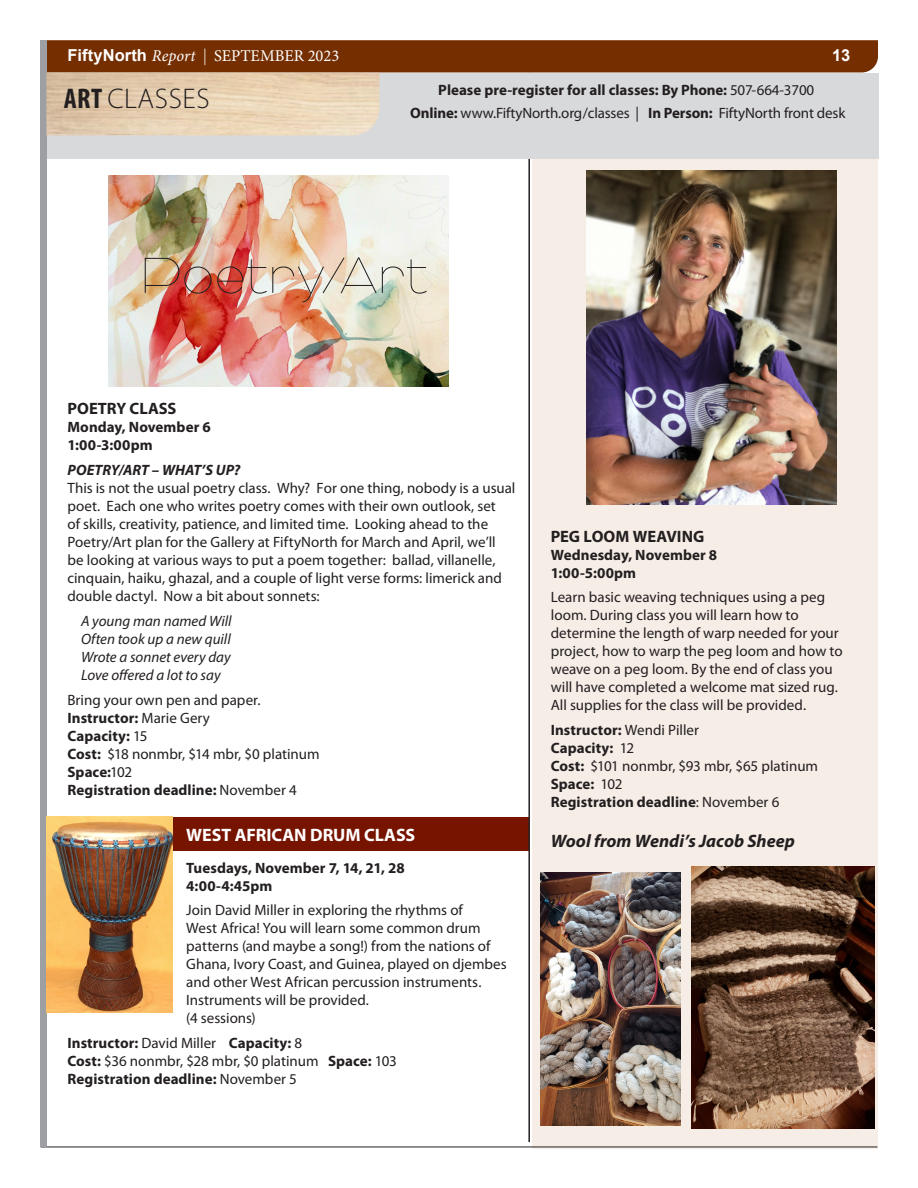
<style>
.page{position:relative;width:918px;height:1188px;background:#fff}
.page>*{position:absolute;margin:0;border:0;box-sizing:border-box;transform-origin:0 0}
.t1{font:100 54px "Arbotek";letter-spacing:-.015em;color:#231f20}
.t2{font:300 28.5px "Myriad Pro";letter-spacing:.02em;color:#231f20}
.t3{font:italic 700 18px "Myriad Pro";color:#231f20}
.t4{font:700 18px "Myriad Pro";letter-spacing:-.005em;color:#fff}
.t5{font:16.5px "Minion Pro";color:#fff;scale:.7 1}
.t6{font:700 16.5px "Myriad Pro";color:#231f20}
.t7{font:700 16.5px "Arial";color:#fff}
.t8{font:15px/18px "Myriad Pro";color:#231f20}
.t9{font:700 15px "Myriad Pro";letter-spacing:.005em;color:#231f20}
.t10{font:italic 15px "Myriad Pro";color:#231f20}
.t11{font:italic 700 15px "Myriad Pro";color:#231f20}
.s1{font-family:"Arial";font-weight:700}
.s2{font-style:italic}
.s3{font-weight:700;font-stretch:condensed}
.s4{font-weight:400}
.s5{font-weight:700}
</style>
<div class="page">
<div style="left:174px;top:817px;width:355px;height:33px;background:#761400"></div>
<div style="left:532px;top:148px;width:346px;height:1001px;background:#f6ede7"></div>
<hr style="left:528px;top:73px;width:2px;height:1069px;background:#231f20">
<div style="left:46px;top:73px;width:833px;height:86px;background:#d8d9db"></div>
<div style="left:47px;top:40px;width:831px;height:32px;background:#742e00"></div>
<hr style="left:40px;top:1147px;width:838px;height:1px;background:#231f20">
<div style="left:40px;top:40px;width:7px;height:1106px;background:#9d9fa2"></div>
<img style="left:46px;top:73px;width:333px;height:62px">
<img style="left:46px;top:816px;width:127px;height:197px">
<img style="left:587px;top:170px;width:250px;height:335px">
<img style="left:540px;top:872px;width:140px;height:254px">
<img style="left:108px;top:176px;width:340px;height:210px">
<img style="left:691px;top:867px;width:184px;height:262px">
<p class="t5" style="left:67px;top:45px;width:390px"><span class="s1">FiftyNorth</span> <span class="s2">Report</span> | SEPTEMBER 2023</p>
<p class="t7" style="left:832px;top:43px;width:20px">13</p>
<p class="t2" style="left:64px;top:81px;width:147px"><span class="s3">ART</span> CLASSES</p>
<p class="t9" style="left:438px;top:80px;width:377px">Please pre-register for all classes: By Phone: <span class="s4">507-664-3700</span></p>
<p class="t8" style="left:410px;top:103px;width:437px"><span class="s5">Online:</span> www.FiftyNorth.org/classes | <span class="s5">In Person:</span> FiftyNorth front desk</p>
<p class="t1" style="left:141px;top:244px;width:289px">Poetry/Art</p>
<p class="t6" style="left:68px;top:398px;width:111px">POETRY CLASS</p>
<p class="t9" style="left:68px;top:418px;width:145px">Monday, November 6</p>
<p class="t9" style="left:68px;top:436px;width:87px">1:00-3:00pm</p>
<p class="t11" style="left:68px;top:460px;width:174px">POETRY/ART – WHAT’S UP?</p>
<p class="t8" style="left:68px;top:479px;width:450px">This is not the usual poetry class. Why? For one thing, nobody is a usual poet. Each one who writes poetry comes with their own outlook, set<br>of skills, creativity, patience, and limited time. Looking ahead to the Poetry/Art plan for the Gallery at FiftyNorth for March and April, we’ll be looking at various ways to put a poem together: ballad, villanelle, cinquain, haiku, ghazal, and a couple of light verse forms: limerick and double dactyl. Now a bit about sonnets:</p>
<p class="t10" style="left:81px;top:612px;width:152px">A young man named Will</p>
<p class="t10" style="left:81px;top:630px;width:151px">Often took up a new quill</p>
<p class="t10" style="left:81px;top:648px;width:151px">Wrote a sonnet every day</p>
<p class="t10" style="left:81px;top:666px;width:141px">Love offered a lot to say</p>
<p class="t8" style="left:68px;top:690px;width:195px">Bring your own pen and paper.</p>
<p class="t9" style="left:68px;top:708px;width:144px">Instructor: <span class="s4">Marie Gery</span></p>
<p class="t9" style="left:68px;top:726px;width:82px">Capacity: <span class="s4">15</span></p>
<p class="t8" style="left:68px;top:744px;width:254px"><span class="s5">Cost:</span> $18 nonmbr, $14 mbr, $0 platinum</p>
<p class="t9" style="left:68px;top:762px;width:66px">Space:<span class="s4">102</span></p>
<p class="t9" style="left:68px;top:780px;width:231px">Registration deadline: <span class="s4">November 4</span></p>
<p class="t4" style="left:186px;top:823px;width:230px">WEST AFRICAN DRUM CLASS</p>
<p class="t9" style="left:186px;top:858px;width:220px">Tuesdays, November 7, 14, 21, 28</p>
<p class="t9" style="left:186px;top:876px;width:88px">4:00-4:45pm</p>
<p class="t8" style="left:186px;top:901px;width:322px">Join David Miller in exploring the rhythms of<br>West Africa! You will learn some common drum patterns (and maybe a song!) from the nations of Ghana, Ivory Coast, and Guinea, played on djembes and other West African percussion instruments.<br>Instruments will be provided.</p>
<p class="t8" style="left:186px;top:1009px;width:71px">(4 sessions)</p>
<p class="t9" style="left:68px;top:1033px;width:236px">Instructor: <span class="s4">David Miller</span> Capacity: <span class="s4">8</span></p>
<p class="t8" style="left:68px;top:1052px;width:331px"><span class="s5">Cost:</span> $36 nonmbr, $28 mbr, $0 platinum <span class="s5">Space:</span> 103</p>
<p class="t9" style="left:68px;top:1069px;width:231px">Registration deadline: <span class="s4">November 5</span></p>
<p class="t6" style="left:551px;top:525px;width:155px">PEG LOOM WEAVING</p>
<p class="t9" style="left:551px;top:545px;width:168px">Wednesday, November 8</p>
<p class="t9" style="left:551px;top:563px;width:87px">1:00-5:00pm</p>
<p class="t8" style="left:551px;top:588px;width:293px">Learn basic weaving techniques using a peg loom. During class you will learn how to determine the length of warp needed for your project, how to warp the peg loom and how to weave on a peg loom. By the end of class you will have completed a welcome mat sized rug.<br>All supplies for the class will be provided.</p>
<p class="t9" style="left:551px;top:720px;width:150px">Instructor: <span class="s4">Wendi Piller</span></p>
<p class="t9" style="left:551px;top:738px;width:85px">Capacity: <span class="s4">12</span></p>
<p class="t8" style="left:551px;top:757px;width:269px"><span class="s5">Cost:</span> $101 nonmbr, $93 mbr, $65 platinum</p>
<p class="t9" style="left:551px;top:774px;width:73px">Space: <span class="s4">102</span></p>
<p class="t9" style="left:551px;top:792px;width:230px">Registration deadline<span class="s4">: November 6</span></p>
<p class="t3" style="left:551px;top:829px;width:246px">Wool from Wendi’s Jacob Sheep</p>
</div>
